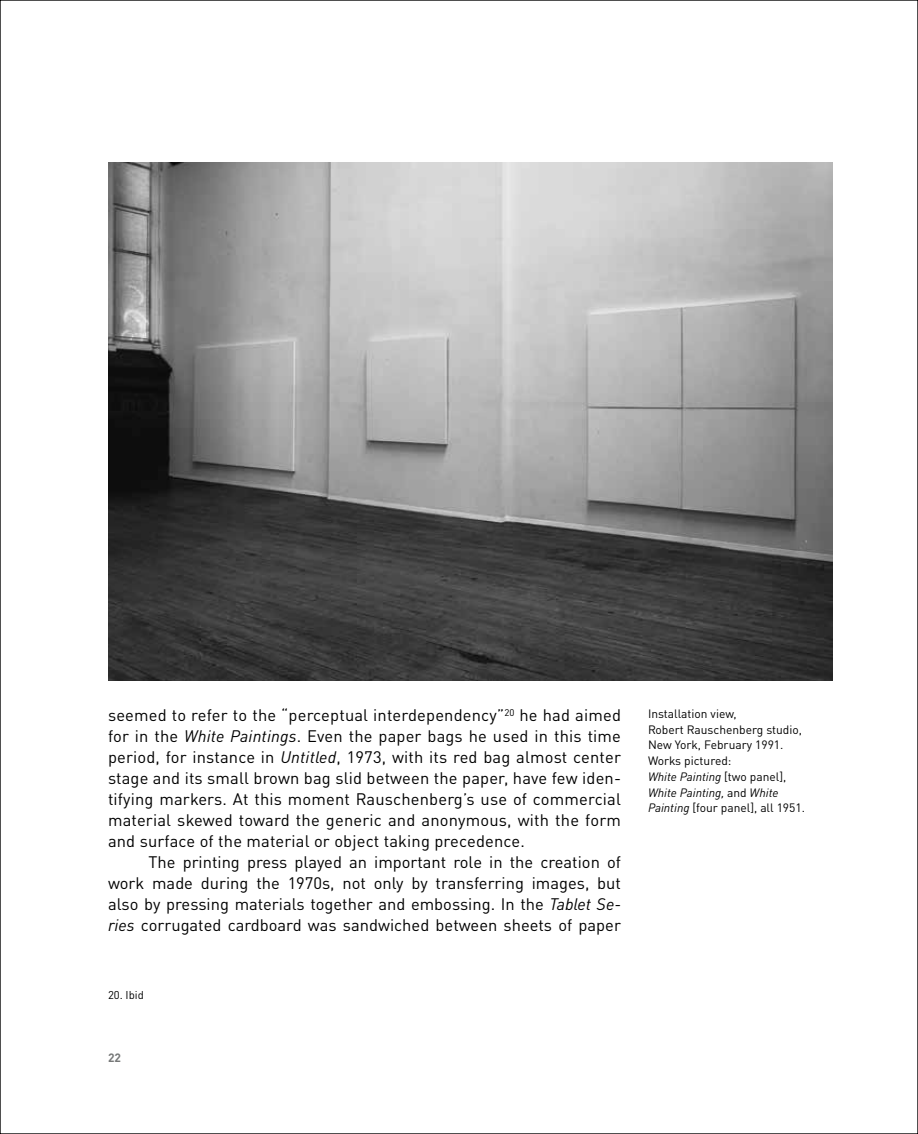
<style>
.page{position:relative;width:918px;height:1134px;background:#fff}
.page>*{position:absolute;margin:0;border:0;box-sizing:border-box;transform-origin:0 0}
.t1{font:16.5px/21px "DIN Pro";color:#000;text-align:justify}
.t2{font:12px/15.8px "DIN Pro";color:#000}
.t3{font:700 12px "DIN Pro";color:#767878}
.t4{font:11.25px "DIN Pro";color:#000}
.s1{font-style:italic}
</style>
<div class="page">
<img style="left:108px;top:162px;width:724px;height:518px">
<p class="t1" style="left:108px;top:703px;width:515px">seemed to refer to the “perceptual interdependency”<sup>20</sup> he had aimed for in the <span class="s1">White Paintings</span>. Even the paper bags he used in this time period, for instance in <span class="s1">Untitled</span>, 1973, with its red bag almost center stage and its small brown bag slid between the paper, have few iden&shy;tifying markers. At this moment Rauschenberg’s use of commercial material skewed toward the generic and anonymous, with the form and surface of the material or object taking precedence.</p>
<p class="t1" style="left:108px;top:850px;width:515px;text-indent:41px">The printing press played an important role in the creation of work made during the 1970s, not only by transferring images, but also by pressing materials together and embossing. In the <span class="s1">Tablet Se&shy;ries</span> corrugated cardboard was sandwiched between sheets of paper</p>
<p class="t4" style="left:108px;top:986px;width:37px">20. Ibid</p>
<p class="t3" style="left:108px;top:1048px;width:15px">22</p>
<p class="t2" style="left:648px;top:704px;width:158px">Installation view,<br>Robert Rauschenberg studio,<br>New York, February 1991.<br>Works pictured:<br><span class="s1">White Painting</span> [two panel],<br><span class="s1">White Painting,</span> and <span class="s1">White<br>Painting</span> [four panel], all 1951.</p>
</div>
